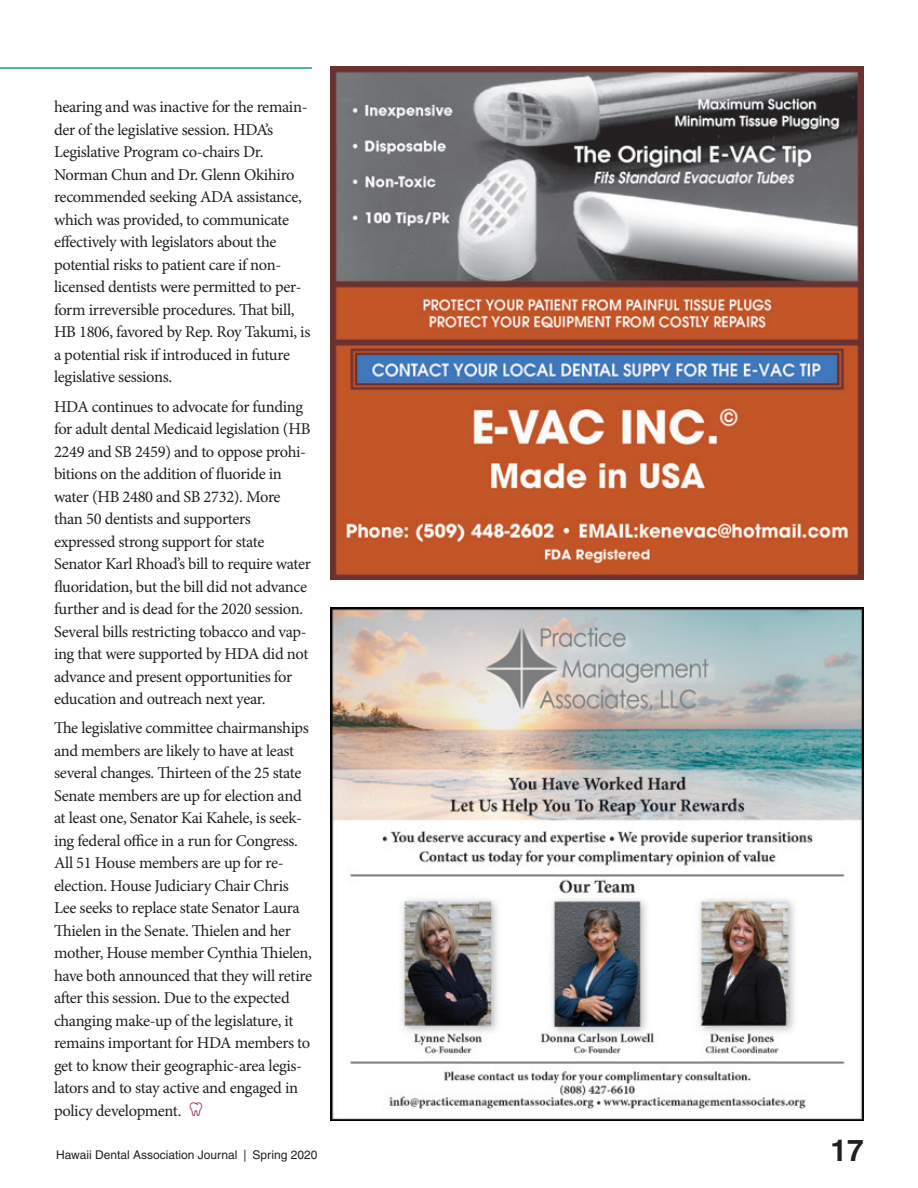
<style>
.page{position:relative;width:918px;height:1188px;background:#fff}
.page>*{position:absolute;margin:0;border:0;box-sizing:border-box;transform-origin:0 0}
.t1{font:700 30px "Helvetica CE";color:#231f20}
.Body_Copy{font:16.5px/22.5px "Minion Pro";letter-spacing:-.02em;color:#231f20}
.t2{font:12px "Helvetica CE";color:#231f20}
.s1{font-family:"The Dentist";font-size:19.5px;color:#893560}
</style>
<div class="page">
<hr style="left:0;top:67px;width:312px;height:2px;background:#1d9b76">
<img style="left:330px;top:67px;width:533px;height:513px">
<img style="left:331px;top:608px;width:533px;height:512px">
<p class="Body_Copy" style="left:54px;top:96px;width:258px">hearing and was inactive for the remain&shy;der of the legislative session. HDA’s Legislative Program co-chairs Dr.<br>Norman Chun and Dr. Glenn Okihiro recommended seeking ADA assistance, which was provided, to communicate effectively with legislators about the potential risks to patient care if non&shy;licensed dentists were permitted to per&shy;form irreversible procedures. That bill, HB 1806, favored by Rep. Roy Takumi, is a potential risk if introduced in future legislative sessions.</p>
<p class="Body_Copy" style="left:54px;top:395px;width:258px">HDA continues to advocate for funding for adult dental Medicaid legislation (HB 2249 and SB 2459) and to oppose prohi&shy;bitions on the addition of fluoride in water (HB 2480 and SB 2732). More than 50 dentists and supporters expressed strong support for state Senator Karl Rhoad’s bill to require water fluoridation, but the bill did not advance further and is dead for the 2020 session.<br>Several bills restricting tobacco and vap&shy;ing that were supported by HDA did not advance and present opportunities for education and outreach next year.</p>
<p class="Body_Copy" style="left:54px;top:717px;width:260px">The legislative committee chairmanships and members are likely to have at least several changes. Thirteen of the 25 state Senate members are up for election and at least one, Senator Kai Kahele, is seek&shy;ing federal office in a run for Congress.<br>All 51 House members are up for re&shy;election. House Judiciary Chair Chris Lee seeks to replace state Senator Laura Thielen in the Senate. Thielen and her mother, House member Cynthia Thielen, have both announced that they will retire after this session. Due to the expected changing make-up of the legislature, it remains important for HDA members to get to know their geographic-area legis&shy;lators and to stay active and engaged in policy development. <span class="s1">0</span></p>
<p class="t2" style="left:56px;top:1148px;width:263px">Hawaii Dental Association Journal | Spring 2020</p>
<h1 class="t1" style="left:831px;top:1132px;width:35px">17</h1>
</div>
